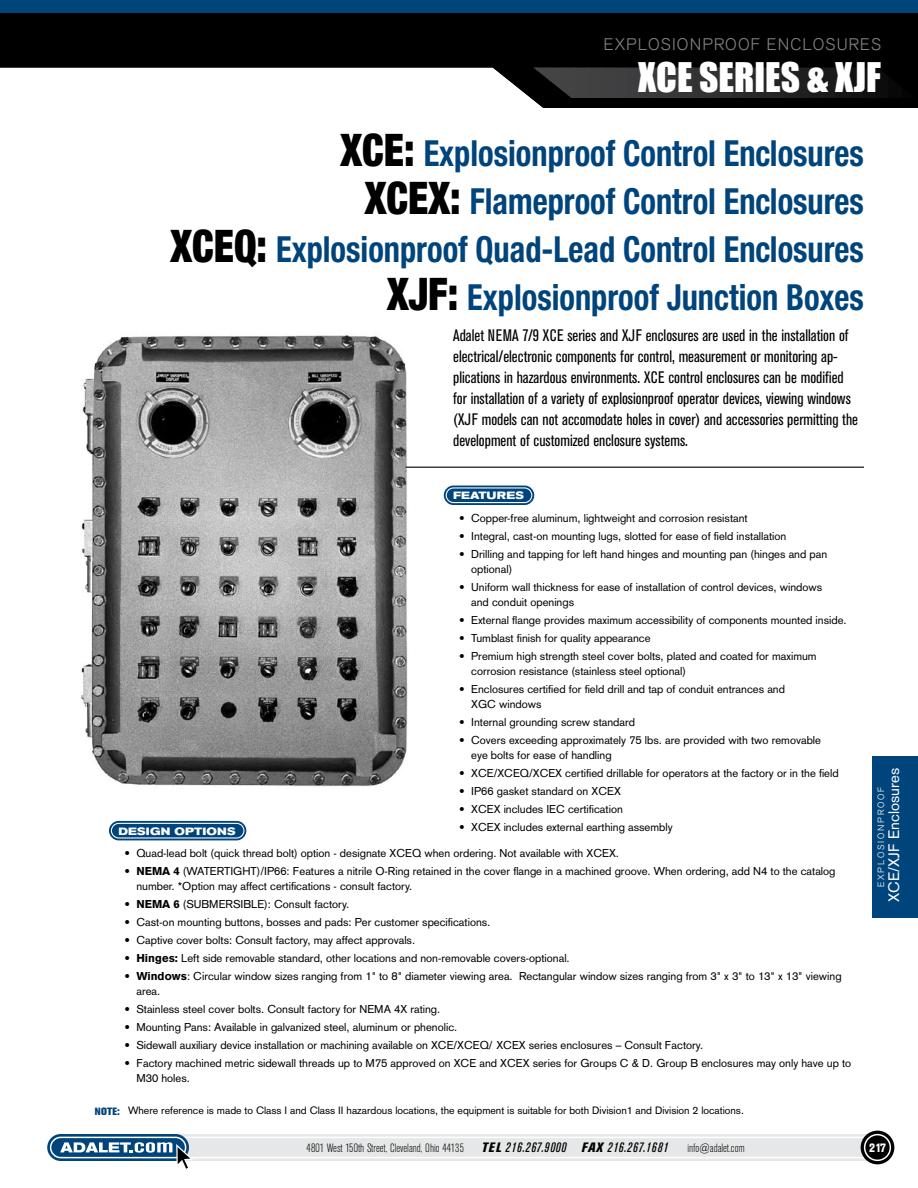
<style>
.page{position:relative;width:918px;height:1188px;background:#fff}
.page>*{position:absolute;margin:0;border:0;box-sizing:border-box;transform-origin:0 0}
.t1{font:37.5px "Impact";color:#fff}
.t2{font:700 condensed 36px/48px "Helvetica Neue";color:#00447c;text-align:right;scale:.9 1}
.t3{font:condensed 16.5px/21px "Akzidenz Grotesk BE";color:#000}
.t4{font:300 16.5px "Akzidenz Grotesk";letter-spacing:.07em;color:#808284}
.t5{font:15px "Akzidenz Grotesk";color:#fff}
.t6{font:italic 500 condensed 13.5px "Akzidenz Grotesk BE";letter-spacing:.07em;color:#000}
.t7{font:300 condensed 12px "Akzidenz Grotesk BE";color:#000}
.t8{font:800 condensed 12px "Akzidenz Grotesk BE";color:#fff}
.t9{font:11.25px/15px "Akzidenz Grotesk";color:#000}
.t10{font:10.5px "Akzidenz Grotesk";color:#000}
.t11{font:700 expanded 10.5px "Akzidenz Grotesk BE";letter-spacing:.02em;color:#fff}
.t12{font:300 9px "Akzidenz Grotesk";letter-spacing:.2em;color:#fff}
.s1{font-weight:900;font-size:45px;color:#000}
.s2{font-weight:900}
.s3{font-family:"Akzidenz Grotesk BE";font-weight:800;color:#00447c}
.s4{font-weight:800}
</style>
<div class="page">
<svg style="left:0;top:14px;width:918px;height:94px;fill:#000"></svg>
<div style="left:0;top:0;width:918px;height:14px;background:#00447c"></div>
<hr style="left:533px;top:68px;width:3px;height:30px;background:#464648">
<svg style="left:536px;top:68px;width:14px;height:30px"></svg>
<svg style="left:550px;top:68px;width:13px;height:30px"></svg>
<div style="left:563px;top:68px;width:13px;height:30px;background:#434344"></div>
<div style="left:576px;top:68px;width:13px;height:30px;background:#424243"></div>
<div style="left:589px;top:68px;width:13px;height:30px;background:#414142"></div>
<div style="left:602px;top:68px;width:13px;height:30px;background:#404041"></div>
<div style="left:615px;top:68px;width:13px;height:30px;background:#3f3e40"></div>
<div style="left:628px;top:68px;width:13px;height:30px;background:#3d3c3e"></div>
<div style="left:641px;top:68px;width:13px;height:30px;background:#3b3b3c"></div>
<div style="left:654px;top:68px;width:13px;height:30px;background:#39393a"></div>
<div style="left:667px;top:68px;width:13px;height:30px;background:#373738"></div>
<div style="left:680px;top:68px;width:13px;height:30px;background:#353536"></div>
<div style="left:693px;top:68px;width:13px;height:30px;background:#343334"></div>
<div style="left:706px;top:68px;width:13px;height:30px;background:#313132"></div>
<div style="left:719px;top:68px;width:13px;height:30px;background:#2f2f30"></div>
<div style="left:732px;top:68px;width:13px;height:30px;background:#2b2b2c"></div>
<div style="left:745px;top:68px;width:13px;height:30px;background:#29292a"></div>
<div style="left:758px;top:68px;width:13px;height:30px;background:#272627"></div>
<div style="left:771px;top:68px;width:14px;height:30px;background:#242425"></div>
<div style="left:785px;top:68px;width:13px;height:30px;background:#222122"></div>
<div style="left:798px;top:68px;width:13px;height:30px;background:#1f1f20"></div>
<div style="left:811px;top:68px;width:13px;height:30px;background:#1d1c1d"></div>
<div style="left:824px;top:68px;width:13px;height:30px;background:#1a1a1a"></div>
<div style="left:837px;top:68px;width:13px;height:30px;background:#171617"></div>
<div style="left:850px;top:68px;width:13px;height:30px;background:#131314"></div>
<div style="left:863px;top:68px;width:13px;height:30px;background:#101011"></div>
<div style="left:876px;top:68px;width:13px;height:30px;background:#0c0c0d"></div>
<div style="left:889px;top:68px;width:13px;height:30px;background:#080808"></div>
<div style="left:902px;top:68px;width:13px;height:30px;background:#040404"></div>
<hr style="left:915px;top:68px;width:3px;height:30px;background:#000">
<div style="left:47px;top:1134px;width:844px;height:27px;background:#e6e7e8;border-radius:14px"></div>
<div style="left:50px;top:1137px;width:838px;height:21px;border:2px solid #fff;border-radius:10px"></div>
<svg style="left:47px;top:1134px;width:142px;height:27px"></svg>
<div style="left:51px;top:1137px;width:135px;height:21px;background:#00447c;border-radius:10px"></div>
<div style="left:50px;top:1137px;width:136px;height:21px;border:2px solid #fff;border-radius:10px"></div>
<svg style="left:60px;top:1142px;width:133px;height:27px"></svg>
<svg style="left:861px;top:1131px;width:33px;height:33px"></svg>
<div style="left:865px;top:1135px;width:25px;height:25px;background:#000;border-radius:50%"></div>
<div style="left:864px;top:1134px;width:27px;height:27px;border:2px solid #fff;border-radius:50%"></div>
<img style="left:81px;top:335px;width:340px;height:452px">
<svg style="left:444px;top:486px;width:90px;height:19px"></svg>
<div style="left:446px;top:488px;width:86px;height:15px;background:#00447c;border-radius:7px"></div>
<div style="left:446px;top:487px;width:86px;height:16px;border:1px solid #fff;border-radius:7px"></div>
<svg style="left:109px;top:821px;width:137px;height:19px"></svg>
<div style="left:111px;top:823px;width:133px;height:15px;background:#00447c;border-radius:7px"></div>
<div style="left:111px;top:823px;width:133px;height:16px;border:1px solid #fff;border-radius:7px"></div>
<div style="left:872px;top:756px;width:46px;height:162px;background:#00447c"></div>
<hr style="left:406px;top:467px;width:458px;height:1px;background:#000">
<h3 class="t4" style="left:524px;top:35px;width:358px">EXPLOSIONPROOF INSTRUMENT HOUSING</h3>
<h3 class="t4" style="left:604px;top:35px;width:279px">EXPLOSIONPROOF ENCLOSURES</h3>
<h1 class="t1" style="left:638px;top:54px;width:244px">XCE SERIES &amp; XJF</h1>
<h2 class="t2" style="left:170px;top:129px;width:772px"><span class="s1">XCE:</span> Explosionproof Control Enclosures<br><span class="s1">XCEX:</span> Flameproof Control Enclosures<br><span class="s1">XCEQ:</span> Explosionproof Quad-Lead Control Enclosures <span class="s1">XJF:</span> Explosionproof Junction Boxes</h2>
<p class="t3" style="left:453px;top:325px;width:406px">Adalet NEMA 7/9 XCE series and XJF enclosures are used in the installation of electrical/electronic components for control, measurement or monitoring ap&shy;plications in hazardous environments. XCE control enclosures can be modified for installation of a variety of explosionproof operator devices, viewing windows (XJF models can not accomodate holes in cover) and accessories permitting the development of customized enclosure systems.</p>
<p class="t11" style="left:453px;top:489px;width:72px">FEATURES</p>
<p class="t9" style="left:459px;top:510px;width:290px">• Copper-free aluminum, lightweight and corrosion resistant</p>
<p class="t9" style="left:459px;top:528px;width:329px">• Integral, cast-on mounting lugs, slotted for ease of field installation</p>
<p class="t9" style="left:471px;top:546px;width:358px;text-indent:-12px">• Drilling and tapping for left hand hinges and mounting pan (hinges and pan optional)</p>
<p class="t9" style="left:471px;top:579px;width:353px;text-indent:-12px">• Uniform wall thickness for ease of installation of control devices, windows and conduit openings</p>
<p class="t9" style="left:459px;top:612px;width:389px">• External flange provides maximum accessibility of components mounted inside.</p>
<p class="t9" style="left:459px;top:630px;width:193px">• Tumblast finish for quality appearance</p>
<p class="t9" style="left:471px;top:648px;width:347px;text-indent:-12px">• Premium high strength steel cover bolts, plated and coated for maximum corrosion resistance (stainless steel optional)</p>
<p class="t9" style="left:471px;top:681px;width:315px;text-indent:-12px">• Enclosures certified for field drill and tap of conduit entrances and<br>XGC windows</p>
<p class="t9" style="left:459px;top:714px;width:178px">• Internal grounding screw standard</p>
<p class="t9" style="left:471px;top:732px;width:351px;text-indent:-12px">• Covers exceeding approximately 75 lbs. are provided with two removable eye bolts for ease of handling</p>
<p class="t9" style="left:459px;top:765px;width:381px">• XCE/XCEQ/XCEX certified drillable for operators at the factory or in the field</p>
<p class="t9" style="left:459px;top:783px;width:163px">• IP66 gasket standard on XCEX</p>
<p class="t9" style="left:459px;top:801px;width:165px">• XCEX includes IEC certification</p>
<p class="t11" style="left:118px;top:825px;width:119px">DESIGN OPTIONS</p>
<p class="t9" style="left:459px;top:819px;width:215px">• XCEX includes external earthing assembly</p>
<p class="t9" style="left:124px;top:846px;width:496px">• Quad-lead bolt (quick thread bolt) option - designate XCEQ when ordering. Not available with XCEX.</p>
<p class="t9" style="left:136px;top:864px;width:701px;text-indent:-12px">• <span class="s2">NEMA 4</span> (WATERTIGHT)/IP66: Features a nitrile O-Ring retained in the cover flange in a machined groove. When ordering, add N4 to the catalog number. *Option may affect certifications - consult factory.</p>
<p class="t9" style="left:124px;top:897px;width:226px">• <span class="s2">NEMA 6</span> (SUBMERSIBLE): Consult factory.</p>
<p class="t9" style="left:124px;top:915px;width:368px">• Cast-on mounting buttons, bosses and pads: Per customer specifications.</p>
<p class="t9" style="left:124px;top:933px;width:292px">• Captive cover bolts: Consult factory, may affect approvals.</p>
<p class="t9" style="left:124px;top:951px;width:447px">• <span class="s2">Hinges:</span> Left side removable standard, other locations and non-removable covers-optional.</p>
<p class="t9" style="left:136px;top:969px;width:707px;text-indent:-12px">• <span class="s2">Windows</span>: Circular window sizes ranging from 1" to 8" diameter viewing area. Rectangular window sizes ranging from 3" x 3" to 13" x 13" viewing area.</p>
<p class="t9" style="left:124px;top:1002px;width:317px">• Stainless steel cover bolts. Consult factory for NEMA 4X rating.</p>
<p class="t9" style="left:124px;top:1020px;width:334px">• Mounting Pans: Available in galvanized steel, aluminum or phenolic.</p>
<p class="t9" style="left:124px;top:1038px;width:580px">• Sidewall auxiliary device installation or machining available on XCE/XCEQ/ XCEX series enclosures – Consult Factory.</p>
<p class="t9" style="left:136px;top:1056px;width:716px;text-indent:-12px">• Factory machined metric sidewall threads up to M75 approved on XCE and XCEX series for Groups C &amp; D. Group B enclosures may only have up to<br>M30 holes.</p>
<p class="t10" style="left:95px;top:1104px;width:651px"><span class="s3">NOTE:</span> Where reference is made to Class I and Class II hazardous locations, the equipment is suitable for both Division1 and Division 2 locations.</p>
<h3 class="t5" style="left:885px;top:902px;width:135px;rotate:-90deg">XCE/XJF Enclosures</h3>
<p class="t12" style="left:876px;top:887px;width:102px;rotate:-90deg">EXPLOSIONPROOF</p>
<p class="t7" style="left:307px;top:1141px;width:159px">4801 West 150th Street, Cleveland, Ohio 44135</p>
<p class="t6" style="left:482px;top:1140px;width:188px"><span class="s4">TEL</span> 216.267.9000 <span class="s4">FAX</span> 216.267.1681</p>
<p class="t7" style="left:687px;top:1141px;width:59px">info@adalet.com</p>
<p class="t8" style="left:869px;top:1140px;width:7px">217</p>
</div>
